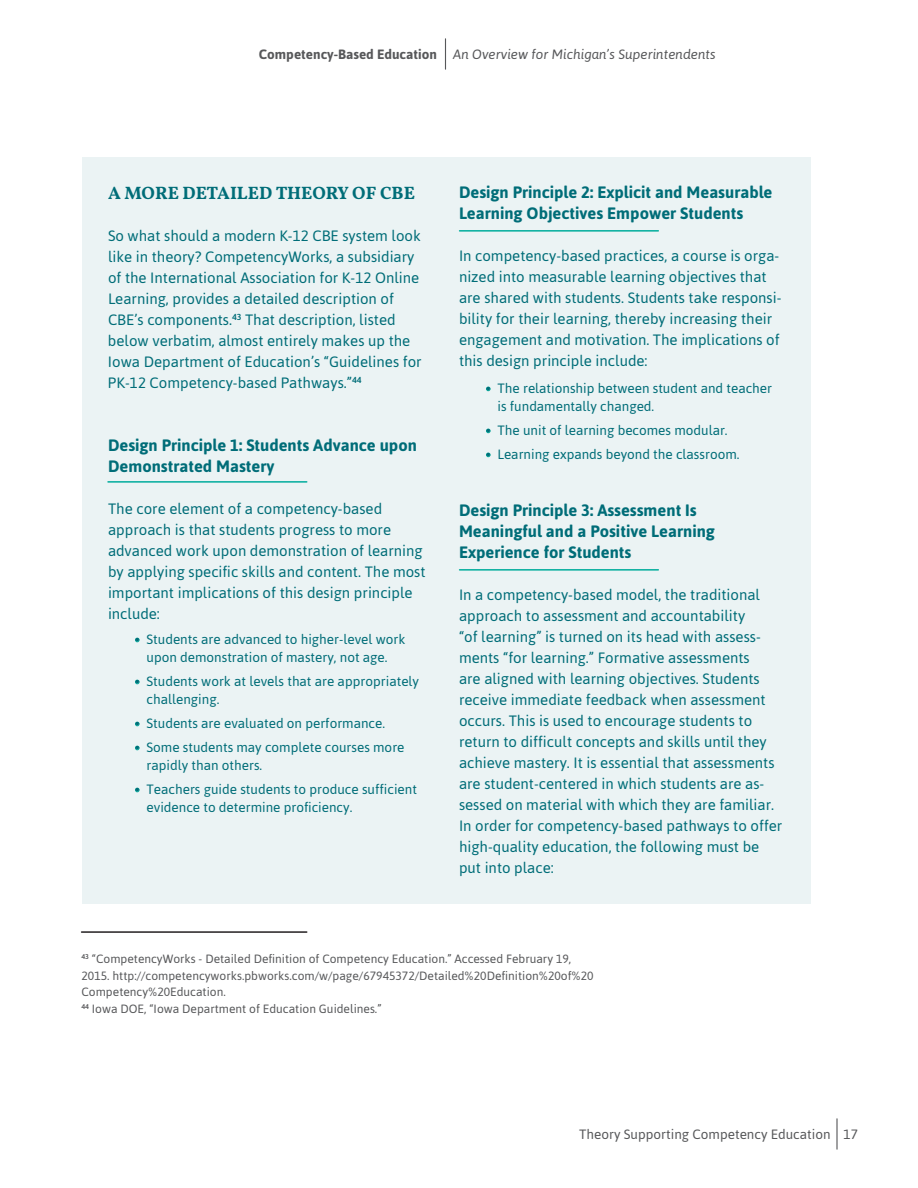
<style>
.page{position:relative;width:918px;height:1188px;background:#fff}
.page>*{position:absolute;margin:0;border:0;box-sizing:border-box;transform-origin:0 0}
.t1{font:600 18px "Vollkorn";color:#006d78}
.t2{font:700 16.5px/21px "Asap";color:#006d78}
.t3{font:15px/21px "Asap";color:#006d78}
.t4{font:13.5px/18px "Asap";color:#006d78}
.t5{font:italic 13.5px "Asap";color:#57585a}
.t6{font:13.5px "Asap";color:#57585a}
.t7{font:700 13.5px/24px "Asap";color:#006d78}
.t8{font:12px/16.5px "Asap";color:#57585a}
.s1{font-weight:700;font-style:normal}
</style>
<div class="page">
<hr style="left:445px;top:39px;width:1px;height:30px;background:#57585a">
<hr style="left:836px;top:1119px;width:2px;height:30px;background:#57585a">
<div style="left:82px;top:158px;width:729px;height:746px;background:#ebf3f4"></div>
<hr style="left:82px;top:931px;width:225px;height:2px;background:#231f20">
<svg style="left:135px;top:638px;width:4px;height:4px"></svg>
<svg style="left:135px;top:680px;width:4px;height:4px"></svg>
<svg style="left:135px;top:722px;width:4px;height:4px"></svg>
<svg style="left:135px;top:746px;width:4px;height:4px"></svg>
<svg style="left:135px;top:788px;width:4px;height:4px"></svg>
<svg style="left:486px;top:387px;width:4px;height:4px"></svg>
<svg style="left:486px;top:429px;width:4px;height:4px"></svg>
<svg style="left:486px;top:453px;width:4px;height:4px"></svg>
<hr style="left:108px;top:481px;width:199px;height:2px;background:#00ad9d">
<hr style="left:460px;top:230px;width:198px;height:2px;background:#00ad9d">
<hr style="left:460px;top:569px;width:198px;height:2px;background:#00ad9d">
<p class="t5" style="left:259px;top:45px;width:459px"><span class="s1">Competency-Based Education</span> An Overview for Michigan’s Superintendents</p>
<p class="t1" style="left:108px;top:181px;width:309px">A MORE DETAILED THEORY OF CBE</p>
<p class="t3" style="left:108px;top:224px;width:315px">So what should a modern K-12 CBE system look like in theory? CompetencyWorks, a subsidiary of the International Association for K-12 Online Learning, provides a detailed description of CBE’s components.<sup>43</sup> That description, listed below verbatim, almost entirely makes up the Iowa Department of Education’s “Guidelines for PK-12 Competency-based Pathways.”<sup>44</sup></p>
<p class="t2" style="left:108px;top:434px;width:310px">Design Principle 1: Students Advance upon<br>Demonstrated Mastery</p>
<p class="t3" style="left:108px;top:497px;width:319px">The core element of a competency-based approach is that students progress to more advanced work upon demonstration of learning by applying specific skills and content. The most important implications of this design principle include:</p>
<p class="t4" style="left:147px;top:630px;width:261px">Students are advanced to higher-level work upon demonstration of mastery, not age.</p>
<p class="t4" style="left:147px;top:672px;width:274px">Students work at levels that are appropriately challenging.</p>
<p class="t4" style="left:147px;top:711px;width:260px;line-height:24px">Students are evaluated on performance.<br>Some students may complete courses more</p>
<p class="t4" style="left:147px;top:753px;width:272px;line-height:24px">rapidly than others.<br>Teachers guide students to produce sufficient</p>
<p class="t4" style="left:147px;top:798px;width:207px">evidence to determine proficiency.</p>
<p class="t7" style="left:135px;top:627px;width:6px">•</p>
<p class="t7" style="left:135px;top:669px;width:6px">•</p>
<p class="t7" style="left:135px;top:711px;width:6px">• •</p>
<p class="t7" style="left:135px;top:777px;width:6px">•</p>
<p class="t2" style="left:459px;top:181px;width:315px">Design Principle 2: Explicit and Measurable<br>Learning Objectives Empower Students</p>
<p class="t3" style="left:459px;top:245px;width:324px">In competency-based practices, a course is orga&shy;nized into measurable learning objectives that are shared with students. Students take responsi&shy;bility for their learning, thereby increasing their engagement and motivation. The implications of this design principle include:</p>
<p class="t4" style="left:498px;top:379px;width:276px">The relationship between student and teacher is fundamentally changed.</p>
<p class="t4" style="left:498px;top:418px;width:243px;line-height:24px">The unit of learning becomes modular.<br>Learning expands beyond the classroom.</p>
<p class="t7" style="left:486px;top:376px;width:6px">•</p>
<p class="t7" style="left:486px;top:418px;width:6px">• •</p>
<p class="t2" style="left:459px;top:499px;width:257px">Design Principle 3: Assessment Is<br>Meaningful and a Positive Learning<br>Experience for Students</p>
<p class="t3" style="left:459px;top:584px;width:325px">In a competency-based model, the traditional approach to assessment and accountability<br>“of learning” is turned on its head with assess&shy;ments “for learning.” Formative assessments<br>are aligned with learning objectives. Students receive immediate feedback when assessment occurs. This is used to encourage students to return to difficult concepts and skills until they achieve mastery. It is essential that assessments are student-centered in which students are as&shy;sessed on material with which they are familiar.<br>In order for competency-based pathways to offer high-quality education, the following must be put into place:</p>
<p class="t8" style="left:82px;top:951px;width:514px"><sup>43</sup> “CompetencyWorks - Detailed Definition of Competency Education.” Accessed February 19, 2015. http://competencyworks.pbworks.com/w/page/67945372/Detailed%20Definition%20of%20<br>Competency%20Education.<br><sup>44</sup> Iowa DOE, “Iowa Department of Education Guidelines.”</p>
<p class="t6" style="left:579px;top:1125px;width:280px">Theory Supporting Competency Education 17</p>
</div>
